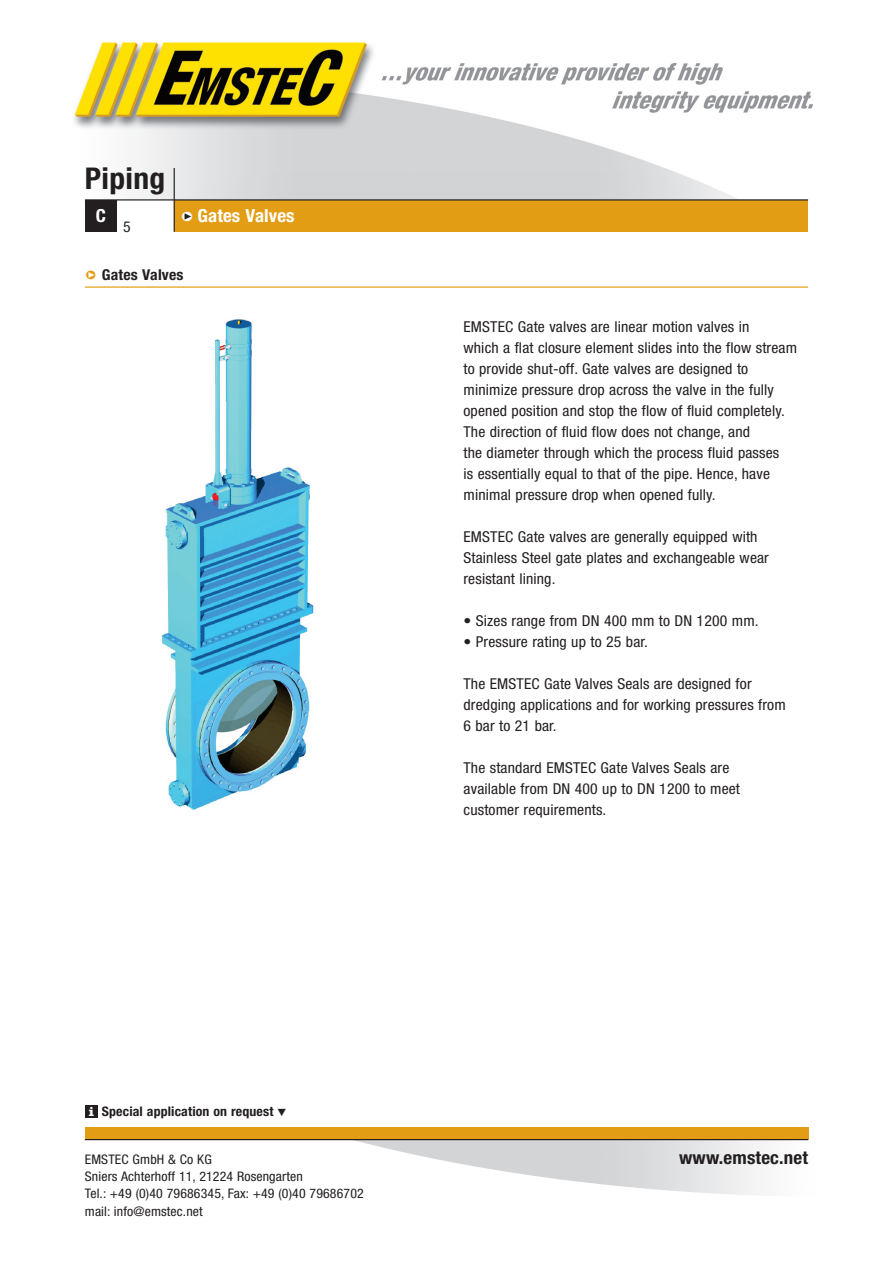
<style>
.page{position:relative;width:893px;height:1263px;background:#fff}
.page>*{position:absolute;margin:0;border:0;box-sizing:border-box;transform-origin:0 0}
.t1{font:700 condensed 30px "Helvetica Neue";letter-spacing:.01em;color:#231f20;scale:1.05 1}
.t2{font:700 condensed 18px "Helvetica Neue";letter-spacing:.01em;color:#231f20;scale:1.05 1}
.t3{font:700 condensed 18px "Helvetica Neue";letter-spacing:.005em;color:#fff;scale:1.05 1}
.t4{font:condensed 15px/21px "Helvetica Neue";letter-spacing:.01em;color:#231f20;scale:1.05 1}
.t5{font:700 condensed 15px "Helvetica Neue";letter-spacing:.01em;color:#231f20;scale:1.05 1}
.t6{font:condensed 13.2px/17.2px "Helvetica Neue";letter-spacing:.01em;color:#231f20;scale:1.05 1}
.t7{font:700 condensed 13.2px "Helvetica Neue";letter-spacing:.01em;color:#231f20;scale:1.05 1}
.s1{color:#e39d14}
.s2{font-family:"Rockwell";font-stretch:normal;color:#fff}
</style>
<div class="page">
<img style="left:74px;top:42px;width:740px;height:158px">
<div style="left:174px;top:200px;width:634px;height:32px;background:#e39d14"></div>
<div style="left:85px;top:1127px;width:723px;height:13px;background:#e39d14"></div>
<hr style="left:174px;top:168px;width:1px;height:64px;background:#231f20">
<hr style="left:85px;top:1139px;width:723px;height:1px;background:#231f20">
<div style="left:85px;top:200px;width:32px;height:32px;background:#231f20"></div>
<hr style="left:85px;top:199px;width:723px;height:2px;background:#231f20">
<div style="left:183px;top:212px;width:9px;height:9px;background:#231f20;border-radius:50%"></div>
<hr style="left:85px;top:286px;width:723px;height:2px;background:#e39d14">
<img style="left:162px;top:319px;width:152px;height:491px">
<div style="left:85px;top:1106px;width:13px;height:12px;background:#231f20"></div>
<h1 class="t1" style="left:85px;top:168px;width:78px">Piping</h1>
<p class="t3" style="left:181px;top:209px;width:110px">❑ Gates Valves</p>
<p class="t3" style="left:96px;top:209px;width:11px">C</p>
<p class="t4" style="left:123px;top:218px;width:9px">5</p>
<p class="t5" style="left:85px;top:269px;width:95px"><span class="s1">❑</span> Gates Valves</p>
<p class="t7" style="left:88px;top:1107px;width:178px"><span class="s2">i</span> Special application on request</p>
<p class="t4" style="left:463px;top:317px;width:319px">EMSTEC Gate valves are linear motion valves in<br>which a flat closure element slides into the flow stream to provide shut-off. Gate valves are designed to minimize pressure drop across the valve in the fully opened position and stop the flow of fluid completely.<br>The direction of fluid flow does not change, and<br>the diameter through which the process fluid passes<br>is essentially equal to that of the pipe. Hence, have minimal pressure drop when opened fully.</p>
<p class="t4" style="left:463px;top:527px;width:292px">EMSTEC Gate valves are generally equipped with<br>Stainless Steel gate plates and exchangeable wear resistant lining.</p>
<p class="t4" style="left:463px;top:611px;width:282px">• Sizes range from DN 400 mm to DN 1200 mm.</p>
<p class="t4" style="left:463px;top:632px;width:177px">• Pressure rating up to 25 bar.</p>
<p class="t4" style="left:463px;top:674px;width:308px">The EMSTEC Gate Valves Seals are designed for dredging applications and for working pressures from<br>6 bar to 21 bar.</p>
<p class="t4" style="left:463px;top:758px;width:265px">The standard EMSTEC Gate Valves Seals are available from DN 400 up to DN 1200 to meet customer requirements.</p>
<p class="t6" style="left:85px;top:1152px;width:267px">EMSTEC GmbH &amp; Co KG<br>Sniers Achterhoff 11, 21224 Rosengarten<br>Tel.: +49 (0)40 79686345, Fax: +49 (0)40 79686702 mail: info@emstec.net</p>
<p class="t2" style="left:679px;top:1152px;width:124px">www.emstec.net</p>
</div>
